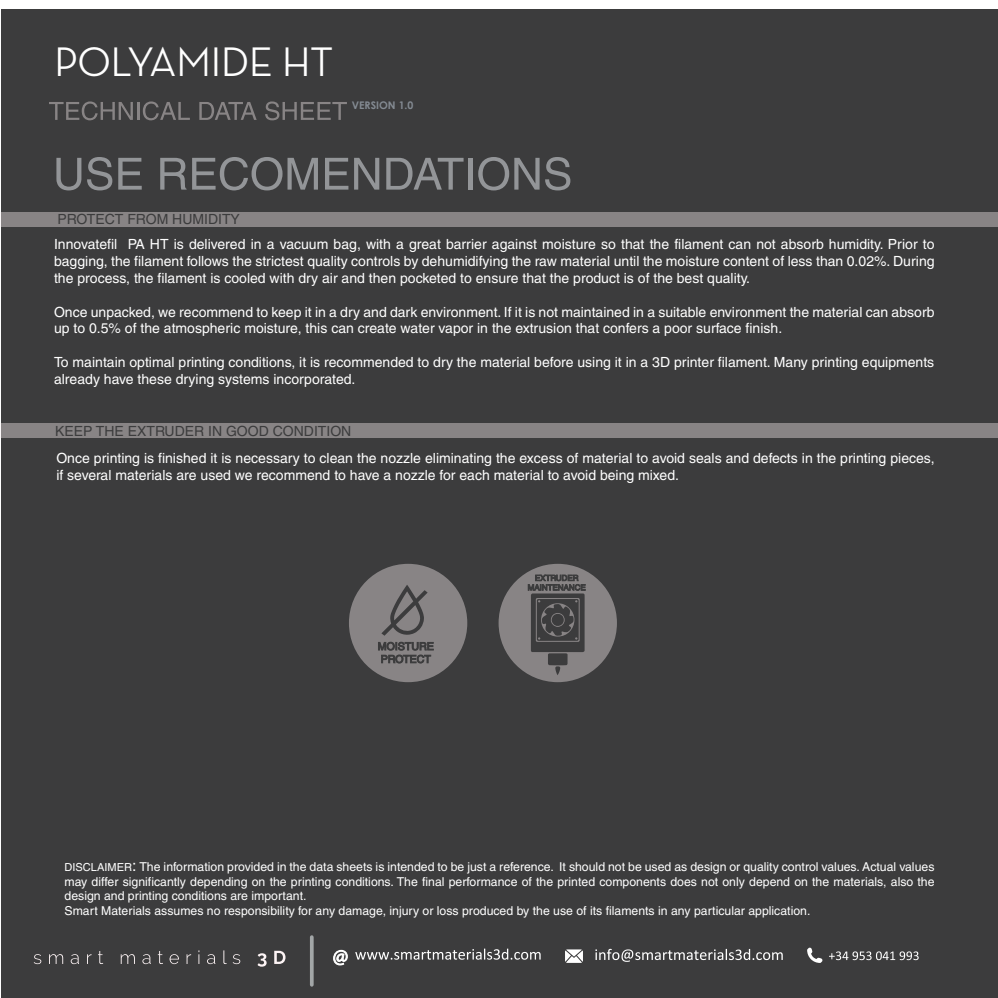
<style>
.page{position:relative;width:998px;height:998px;background:#fff}
.page>*{position:absolute;margin:0;border:0;box-sizing:border-box;transform-origin:0 0}
.t1{font:500 42px "Neutra Disp";color:#fff}
.t2{font:14px/16.8px "Helvetica";color:#fff}
.t3{font:14px "Helvetica";color:#3c3c3d}
.t4{font:12.25px/14.7px "Helvetica";color:#fff}
.t5{font:700 10.5px "Century Gothic";color:#848b93}
.s1{font-size:11.03px}
.s2{font-size:15.75px}
</style>
<div class="page">
<div style="left:1px;top:10px;width:996px;height:987px;background:#3c3c3d"></div>
<div style="left:0;top:211px;width:997px;height:15px;background:#888485"></div>
<div style="left:0;top:423px;width:997px;height:15px;background:#888485"></div>
<div style="left:349px;top:563px;width:118px;height:119px;background:#888485;border-radius:50%"></div>
<svg style="left:378px;top:585px;width:55px;height:78px"></svg>
<div style="left:498px;top:563px;width:118px;height:119px;background:#888485;border-radius:50%"></div>
<svg style="left:527px;top:574px;width:58px;height:101px"></svg>
<svg style="left:355px;top:948px;width:185px;height:11px"></svg>
<svg style="left:829px;top:951px;width:89px;height:8px"></svg>
<svg style="left:807px;top:947px;width:15px;height:15px"></svg>
<svg style="left:595px;top:948px;width:187px;height:13px"></svg>
<svg style="left:565px;top:949px;width:17px;height:13px"></svg>
<svg style="left:333px;top:949px;width:15px;height:16px"></svg>
<svg style="left:34px;top:954px;width:7px;height:9px"></svg>
<svg style="left:49px;top:954px;width:14px;height:9px"></svg>
<svg style="left:71px;top:954px;width:8px;height:9px"></svg>
<svg style="left:87px;top:954px;width:5px;height:9px"></svg>
<svg style="left:98px;top:951px;width:5px;height:12px"></svg>
<svg style="left:121px;top:954px;width:14px;height:9px"></svg>
<svg style="left:142px;top:954px;width:9px;height:9px"></svg>
<svg style="left:158px;top:951px;width:5px;height:12px"></svg>
<svg style="left:169px;top:954px;width:10px;height:9px"></svg>
<svg style="left:186px;top:954px;width:5px;height:9px"></svg>
<svg style="left:198px;top:950px;width:1px;height:13px"></svg>
<svg style="left:207px;top:954px;width:8px;height:9px"></svg>
<svg style="left:223px;top:950px;width:2px;height:13px"></svg>
<svg style="left:232px;top:954px;width:8px;height:9px"></svg>
<svg style="left:257px;top:953px;width:9px;height:13px"></svg>
<svg style="left:274px;top:950px;width:11px;height:13px"></svg>
<hr style="left:310px;top:936px;width:3px;height:48px;background:#a2a6a7">
<svg style="left:49px;top:101px;width:141px;height:19px"></svg>
<svg style="left:199px;top:102px;width:57px;height:18px"></svg>
<svg style="left:265px;top:101px;width:82px;height:19px"></svg>
<svg style="left:56px;top:158px;width:25px;height:32px"></svg>
<svg style="left:87px;top:157px;width:25px;height:33px"></svg>
<svg style="left:118px;top:158px;width:24px;height:31px"></svg>
<svg style="left:160px;top:158px;width:26px;height:31px"></svg>
<svg style="left:192px;top:157px;width:126px;height:33px"></svg>
<svg style="left:325px;top:158px;width:23px;height:31px"></svg>
<svg style="left:354px;top:158px;width:25px;height:31px"></svg>
<svg style="left:386px;top:158px;width:77px;height:31px"></svg>
<hr style="left:468px;top:158px;width:4px;height:31px;background:#939598">
<svg style="left:478px;top:157px;width:61px;height:33px"></svg>
<svg style="left:545px;top:157px;width:25px;height:33px"></svg>
<h1 class="t1" style="left:54px;top:38px;width:280px">POLYAMIDE HT</h1>
<p class="t5" style="left:351px;top:97px;width:63px">VERSION 1.0</p>
<p class="t3" style="left:57px;top:211px;width:184px">PROTECT FROM HUMIDITY</p>
<p class="t2" style="left:54px;top:236px;width:881px;text-align:justify">Innovatefil PA HT is delivered in a vacuum bag, with a great barrier against moisture so that the filament can not absorb humidity. Prior to bagging, the filament follows the strictest quality controls by dehumidifying the raw material until the moisture content of less than 0.02%. During the process, the filament is cooled with dry air and then pocketed to ensure that the product is of the best quality.</p>
<p class="t2" style="left:54px;top:303px;width:881px">Once unpacked, we recommend to keep it in a dry and dark environment. If it is not maintained in a suitable environment the material can absorb up to 0.5% of the atmospheric moisture, this can create water vapor in the extrusion that confers a poor surface finish.</p>
<p class="t2" style="left:54px;top:353px;width:881px">To maintain optimal printing conditions, it is recommended to dry the material before using it in a 3D printer filament. Many printing equipments already have these drying systems incorporated.</p>
<p class="t3" style="left:55px;top:422px;width:297px">KEEP THE EXTRUDER IN GOOD CONDITION</p>
<p class="t2" style="left:56px;top:449px;width:879px">Once printing is finished it is necessary to clean the nozzle eliminating the excess of material to avoid seals and defects in the printing pieces, if several materials are used we recommend to have a nozzle for each material to avoid being mixed.</p>
<p class="t4" style="left:65px;top:858px;width:871px"><span class="s1">DISCLAIMER</span><span class="s2">:</span> The information provided in the data sheets is intended to be just a reference. It should not be used as design or quality control values. Actual values may differ significantly depending on the printing conditions. The final performance of the printed components does not only depend on the materials, also the design and printing conditions are important.<br>Smart Materials assumes no responsibility for any damage, injury or loss produced by the use of its filaments in any particular application.</p>
</div>
